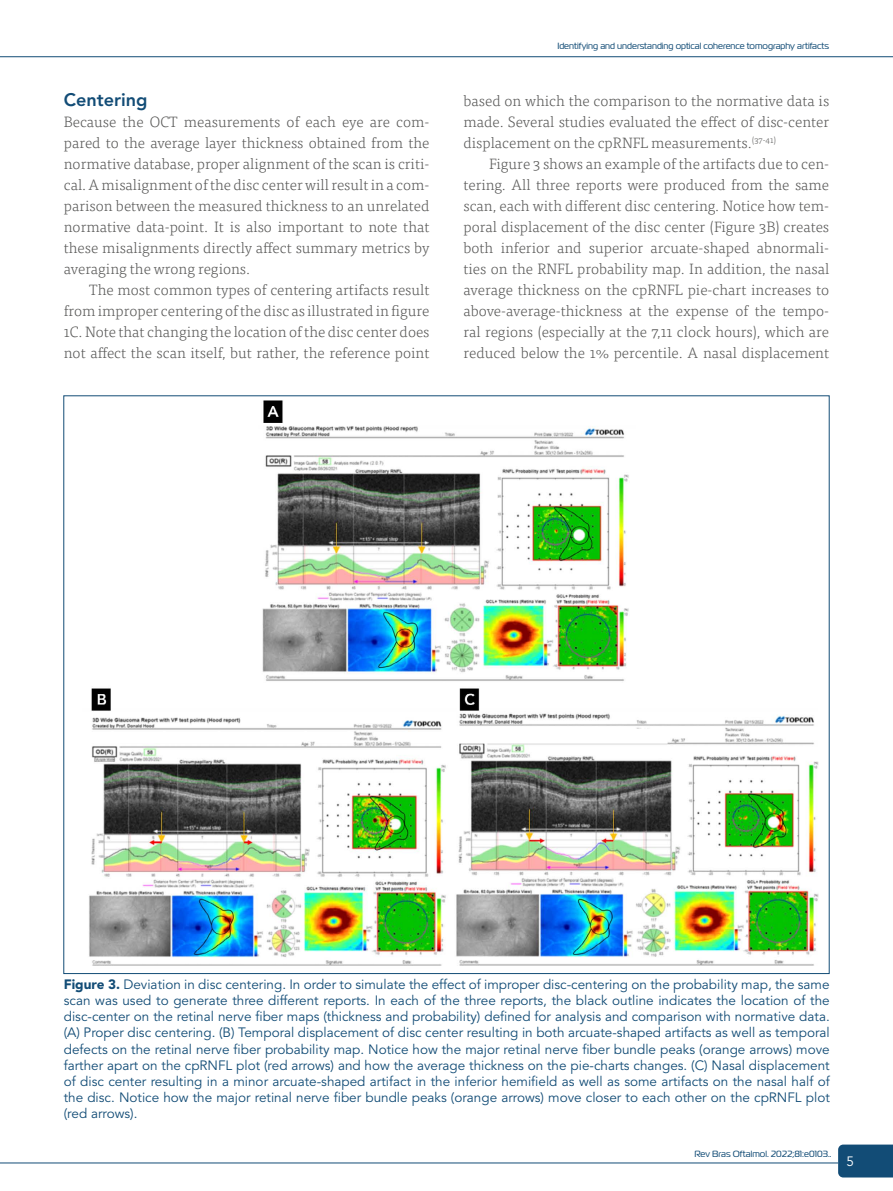
<style>
.page{position:relative;width:893px;height:1191px;background:#fff}
.page>*{position:absolute;margin:0;border:0;box-sizing:border-box;transform-origin:0 0}
.t1{font:800 18px "Avenir LT Std";color:#124c76}
.t2{font:300 15px/21px "Tisa Pro";color:#575756;text-align:justify}
.t3{font:13.5px/16.2px "Avenir LT Std";color:#124c76;text-align:justify}
.t4{font:13.5px "Avenir LT Std";color:#fff}
.t5{font:9px "Magistral";color:#124c76}
.s1{font-weight:900}
</style>
<div class="page">
<div style="left:838px;top:1144px;width:55px;height:33px;background:#124c76"></div>
<hr style="left:0;top:1162px;width:838px;height:1px;background:#124c76">
<hr style="left:0;top:56px;width:893px;height:1px;background:#124c76">
<img style="left:89px;top:400px;width:730px;height:566px">
<p class="t1" style="left:64px;top:89px;width:85px">Centering</p>
<p class="t2" style="left:64px;top:111px;width:367px">Because the OCT measurements of each eye are com&shy;pared to the average layer thickness obtained from the normative database, proper alignment of the scan is criti&shy;cal. A misalignment of the disc center will result in a com&shy;parison between the measured thickness to an unrelated normative data-point. It is also important to note that these misalignments directly affect summary metrics by averaging the wrong regions.</p>
<p class="t2" style="left:64px;top:279px;width:367px;text-indent:26px">The most common types of centering artifacts result from improper centering of the disc as illustrated in figure 1C. Note that changing the location of the disc center does not affect the scan itself, but rather, the reference point</p>
<p class="t5" style="left:557px;top:41px;width:273px">Identifying and understanding optical coherence tomography artifacts</p>
<p class="t2" style="left:463px;top:90px;width:367px">based on which the comparison to the normative data is made. Several studies evaluated the effect of disc-center displacement on the cpRNFL measurements.<sup>(37-41)</sup></p>
<p class="t2" style="left:463px;top:153px;width:367px;text-indent:26px">Figure 3 shows an example of the artifacts due to cen&shy;tering. All three reports were produced from the same scan, each with different disc centering. Notice how tem&shy;poral displacement of the disc center (Figure 3B) creates both inferior and superior arcuate-shaped abnormali&shy;ties on the RNFL probability map. In addition, the nasal average thickness on the cpRNFL pie-chart increases to above-average-thickness at the expense of the tempo&shy;ral regions (especially at the 7,11 clock hours), which are reduced below the 1% percentile. A nasal displacement</p>
<p class="t3" style="left:64px;top:976px;width:767px"><span class="s1">Figure 3.</span> Deviation in disc centering. In order to simulate the effect of improper disc-centering on the probability map, the same scan was used to generate three different reports. In each of the three reports, the black outline indicates the location of the disc-center on the retinal nerve fiber maps (thickness and probability) defined for analysis and comparison with normative data. (A) Proper disc centering. (B) Temporal displacement of disc center resulting in both arcuate-shaped artifacts as well as temporal defects on the retinal nerve fiber probability map. Notice how the major retinal nerve fiber bundle peaks (orange arrows) move farther apart on the cpRNFL plot (red arrows) and how the average thickness on the pie-charts changes. (C) Nasal displacement of disc center resulting in a minor arcuate-shaped artifact in the inferior hemifield as well as some artifacts on the nasal half of the disc. Notice how the major retinal nerve fiber bundle peaks (orange arrows) move closer to each other on the cpRNFL plot (red arrows).</p>
<p class="t5" style="left:694px;top:1147px;width:139px">Rev Bras Oftalmol. 2022;81:e0103..</p>
<p class="t4" style="left:847px;top:1153px;width:9px">5</p>
</div>
